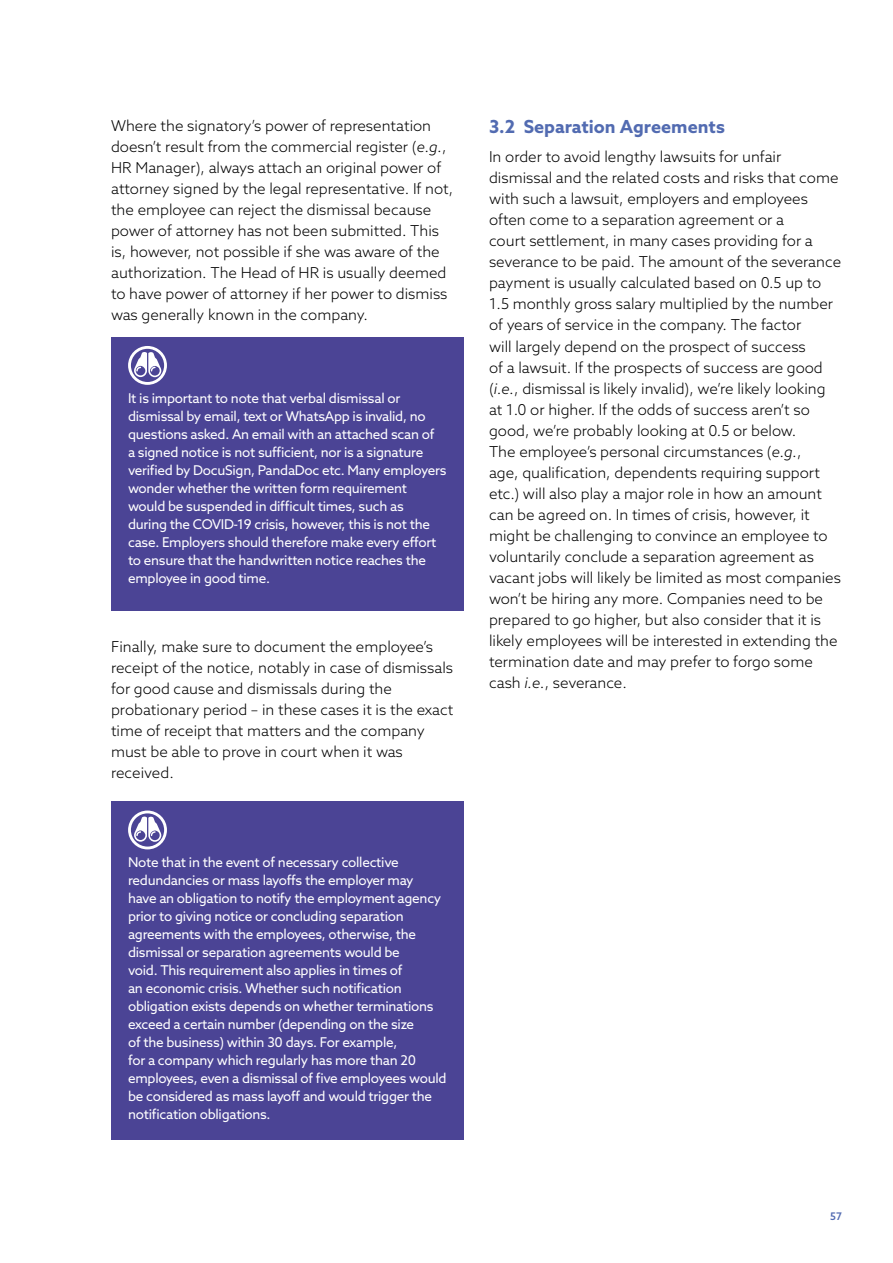
<style>
.page{position:relative;width:893px;height:1263px;background:#fff}
.page>*{position:absolute;margin:0;border:0;box-sizing:border-box;transform-origin:0 0}
.t1{font:700 18px "Azo Sans";color:#526bb1}
.t2{font:300 15px/21px "Azo Sans";color:#000}
.t3{font:13.5px/18px "Azo Sans";letter-spacing:-.02em;color:#fff}
.t4{font:500 10.5px "Azo Sans";color:#526bb1}
.s1{font-style:italic}
</style>
<div class="page">
<div style="left:111px;top:337px;width:352px;height:273px;background:#4b4495"></div>
<svg style="left:128px;top:346px;width:39px;height:39px"></svg>
<div style="left:111px;top:801px;width:352px;height:339px;background:#4b4495"></div>
<svg style="left:128px;top:810px;width:39px;height:39px"></svg>
<p class="t2" style="left:111px;top:115px;width:344px">Where the signatory’s power of representation doesn’t result from the commercial register (<span class="s1">e.g.</span>, HR Manager), always attach an original power of attorney signed by the legal representative. If not, the employee can reject the dismissal because power of attorney has not been submitted. This is, however, not possible if she was aware of the authorization. The Head of HR is usually deemed to have power of attorney if her power to dismiss was generally known in the company.</p>
<p class="t3" style="left:128px;top:389px;width:320px">It is important to note that verbal dismissal or dismissal by email, text or WhatsApp is invalid, no questions asked. An email with an attached scan of<br>a signed notice is not sufficient, nor is a signature verified by DocuSign, PandaDoc etc. Many employers wonder whether the written form requirement would be suspended in difficult times, such as<br>during the COVID-19 crisis, however, this is not the case. Employers should therefore make every effort to ensure that the handwritten notice reaches the employee in good time.</p>
<p class="t2" style="left:111px;top:635px;width:344px">Finally, make sure to document the employee’s receipt of the notice, notably in case of dismissals for good cause and dismissals during the probationary period – in these cases it is the exact time of receipt that matters and the company must be able to prove in court when it was received.</p>
<p class="t3" style="left:128px;top:853px;width:320px">Note that in the event of necessary collective redundancies or mass layoffs the employer may<br>have an obligation to notify the employment agency prior to giving notice or concluding separation agreements with the employees, otherwise, the dismissal or separation agreements would be<br>void. This requirement also applies in times of<br>an economic crisis. Whether such notification obligation exists depends on whether terminations exceed a certain number (depending on the size<br>of the business) within 30 days. For example,<br>for a company which regularly has more than 20 employees, even a dismissal of five employees would be considered as mass layoff and would trigger the notification obligations.</p>
<p class="t1" style="left:489px;top:115px;width:237px">3.2 Separation Agreements</p>
<p class="t2" style="left:489px;top:146px;width:354px">In order to avoid lengthy lawsuits for unfair dismissal and the related costs and risks that come with such a lawsuit, employers and employees often come to a separation agreement or a<br>court settlement, in many cases providing for a severance to be paid. The amount of the severance payment is usually calculated based on 0.5 up to 1.5 monthly gross salary multiplied by the number of years of service in the company. The factor<br>will largely depend on the prospect of success<br>of a lawsuit. If the prospects of success are good (<span class="s1">i.e.</span>, dismissal is likely invalid), we’re likely looking at 1.0 or higher. If the odds of success aren’t so good, we’re probably looking at 0.5 or below.<br>The employee’s personal circumstances (<span class="s1">e.g.</span>,<br>age, qualification, dependents requiring support etc.) will also play a major role in how an amount can be agreed on. In times of crisis, however, it might be challenging to convince an employee to voluntarily conclude a separation agreement as vacant jobs will likely be limited as most companies won’t be hiring any more. Companies need to be prepared to go higher, but also consider that it is likely employees will be interested in extending the termination date and may prefer to forgo some cash <span class="s1">i.e.</span>, severance.</p>
<p class="t4" style="left:830px;top:1209px;width:13px">57</p>
</div>
